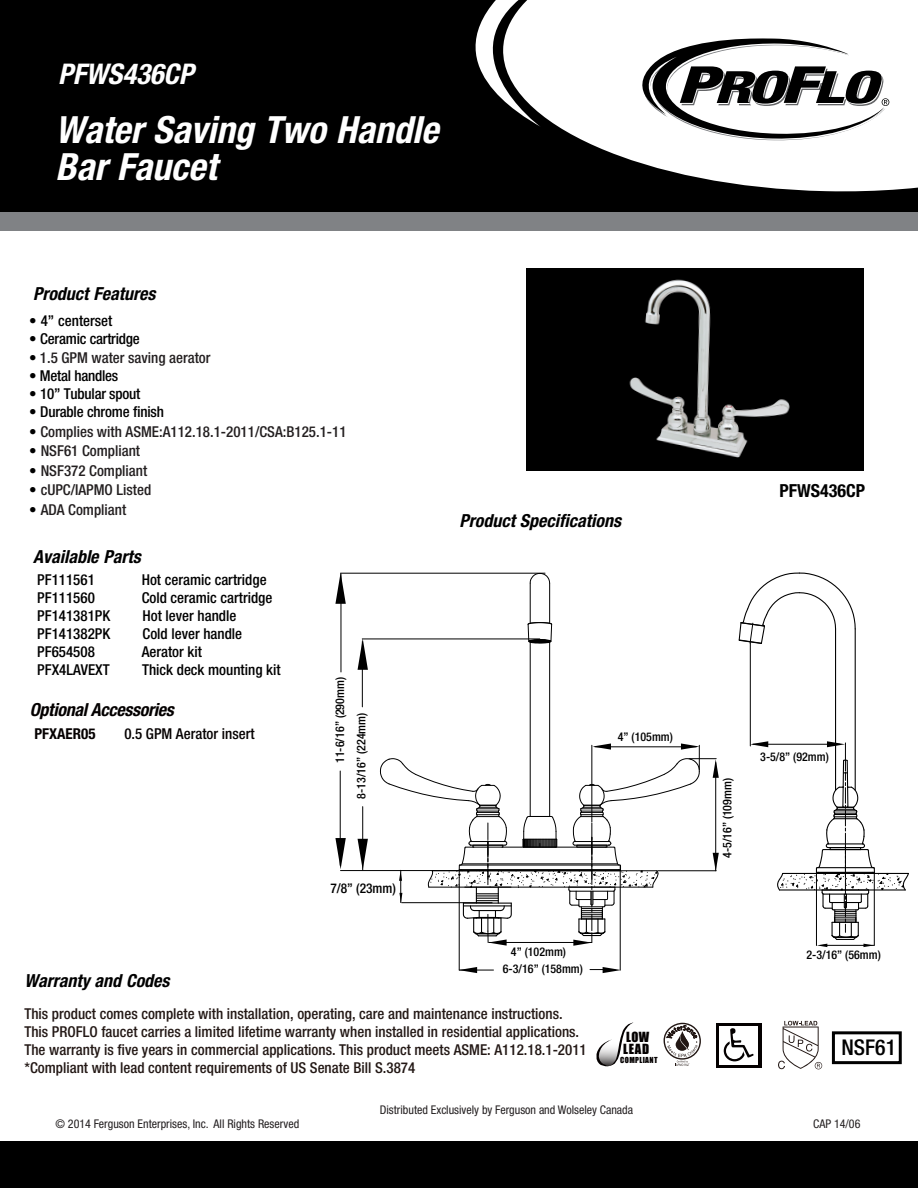
<style>
.page{position:relative;width:918px;height:1188px;background:#fff}
.page>*{position:absolute;margin:0;border:0;box-sizing:border-box;transform-origin:0 0}
.t1{font:italic 700 condensed 37.5px/37.5px "Helvetica Neue LT Std";color:#fff}
.t2{font:italic 700 condensed 28.5px "Helvetica Neue LT Std";color:#fff}
.t3{font:500 condensed 21.75px "Helvetica Neue LT Std";color:#000}
.t4{font:italic 700 condensed 18px "Helvetica Neue LT Std";color:#000}
.t5{font:italic 700 condensed 18px "Helvetica Neue LT Std";letter-spacing:-.015em;color:#040000}
.t6{font:700 condensed 18px "Helvetica Neue LT Std";color:#000}
.t7{font:500 condensed 15px/18px "Helvetica Neue LT Std";color:#231815}
.t8{font:500 condensed 15px "Helvetica Neue LT Std";color:#000}
.t9{font:500 condensed 15px "Helvetica Neue LT Std";color:#231f20}
.t10{font:500 condensed 15px "Helvetica Neue LT Std";color:#050001}
.t11{font:700 condensed 15px "Helvetica Neue LT Std";color:#050001}
.t12{font:500 condensed 13.5px "Helvetica Neue LT Std";color:#000}
.t13{font:12.9px/12.1px "Impact";letter-spacing:.06em;color:#040000}
.t14{font:condensed 12px "Helvetica Neue LT Std";color:#231f20}
.t15{font:500 condensed 12px/21.5px "Helvetica Neue LT Std";color:#000}
.t16{font:7.65px "Impact";letter-spacing:.05em;color:#040000}
.s1{color:#000}
</style>
<div class="page">
<svg style="left:0;top:0;width:918px;height:212px;fill:#000"></svg>
<div style="left:0;top:1142px;width:918px;height:46px;background:#000"></div>
<svg style="left:626px;top:38px;width:263px;height:103px"></svg>
<div style="left:0;top:212px;width:918px;height:18px;background:#808285"></div>
<div style="left:526px;top:269px;width:338px;height:202px;background:#000"></div>
<img style="left:629px;top:279px;width:161px;height:179px">
<hr style="left:835px;top:629px;width:1px;height:161px;background:#000">
<hr style="left:855px;top:629px;width:1px;height:161px;background:#000">
<svg style="left:738px;top:572px;width:118px;height:73px"></svg>
<hr style="left:750px;top:643px;width:1px;height:103px;background:#000">
<svg style="left:750px;top:741px;width:18px;height:6px"></svg>
<hr style="left:753px;top:744px;width:87px;height:1px;background:#000">
<svg style="left:529px;top:573px;width:21px;height:11px"></svg>
<hr style="left:530px;top:642px;width:1px;height:174px;background:#000">
<hr style="left:530px;top:583px;width:1px;height:40px;background:#000">
<hr style="left:549px;top:642px;width:1px;height:174px;background:#000">
<hr style="left:549px;top:583px;width:1px;height:40px;background:#000">
<svg style="left:527px;top:622px;width:26px;height:22px"></svg>
<hr style="left:340px;top:573px;width:205px;height:1px;background:#000">
<svg style="left:335px;top:838px;width:11px;height:31px"></svg>
<hr style="left:340px;top:870px;width:142px;height:1px;background:#000">
<svg style="left:335px;top:573px;width:11px;height:31px"></svg>
<hr style="left:341px;top:574px;width:1px;height:98px;background:#000">
<hr style="left:362px;top:639px;width:178px;height:1px;background:#000">
<hr style="left:340px;top:771px;width:1px;height:94px;background:#000">
<hr style="left:362px;top:807px;width:1px;height:63px;background:#000">
<svg style="left:358px;top:839px;width:10px;height:31px"></svg>
<svg style="left:358px;top:639px;width:10px;height:31px"></svg>
<hr style="left:362px;top:642px;width:1px;height:65px;background:#000">
<hr style="left:459px;top:870px;width:1px;height:100px;background:#000">
<hr style="left:620px;top:866px;width:1px;height:104px;background:#000">
<hr style="left:459px;top:970px;width:35px;height:1px;background:#000">
<svg style="left:459px;top:967px;width:18px;height:6px"></svg>
<svg style="left:590px;top:967px;width:31px;height:6px"></svg>
<svg style="left:777px;top:741px;width:132px;height:206px"></svg>
<svg style="left:380px;top:743px;width:339px;height:203px"></svg>
<svg style="left:596px;top:1022px;width:37px;height:45px"></svg>
<div style="left:716px;top:1023px;width:45px;height:44px;background:#040000"></div>
<div style="left:719px;top:1026px;width:39px;height:38px;background:#fff"></div>
<svg style="left:724px;top:1040px;width:21px;height:21px"></svg>
<svg style="left:726px;top:1042px;width:17px;height:17px"></svg>
<svg style="left:729px;top:1028px;width:25px;height:30px"></svg>
<svg style="left:778px;top:1021px;width:44px;height:48px"></svg>
<svg style="left:664px;top:1023px;width:36px;height:36px"></svg>
<div style="left:663px;top:1023px;width:38px;height:37px;border:1px solid #221714;border-radius:50%"></div>
<svg style="left:666px;top:1022px;width:32px;height:44px"></svg>
<div style="left:832px;top:1031px;width:70px;height:33px;border:3px solid #000"></div>
<h2 class="t2" style="left:58px;top:57px;width:137px">PFWS436CP</h2>
<h1 class="t1" style="left:56px;top:111px;width:385px">Water Saving Two Handle<br>Bar Faucet</h1>
<p class="t4" style="left:33px;top:283px;width:124px">Product Features</p>
<p class="t8" style="left:29px;top:311px;width:85px">• 4” centerset</p>
<p class="t8" style="left:29px;top:329px;width:112px">• Ceramic cartridge</p>
<p class="t9" style="left:29px;top:349px;width:183px"><span class="s1">•</span> 1.5 GPM water saving aerator</p>
<p class="t8" style="left:29px;top:367px;width:91px">• Metal handles</p>
<p class="t8" style="left:29px;top:385px;width:113px">• 10” Tubular spout</p>
<p class="t8" style="left:29px;top:403px;width:136px">• Durable chrome finish</p>
<p class="t9" style="left:29px;top:422px;width:319px"><span class="s1">•</span> Complies with ASME:A112.18.1-2011/CSA:B125.1-11</p>
<p class="t9" style="left:29px;top:442px;width:112px"><span class="s1">•</span> NSF61 Compliant</p>
<p class="t9" style="left:29px;top:461px;width:120px"><span class="s1">•</span> NSF372 Compliant</p>
<p class="t9" style="left:29px;top:481px;width:123px"><span class="s1">•</span> cUPC/IAPMO Listed</p>
<p class="t9" style="left:29px;top:500px;width:99px"><span class="s1">•</span> ADA Compliant</p>
<p class="t4" style="left:33px;top:545px;width:109px">Available Parts</p>
<p class="t8" style="left:37px;top:571px;width:59px">PF111561</p>
<p class="t8" style="left:142px;top:571px;width:126px">Hot ceramic cartridge</p>
<p class="t8" style="left:37px;top:589px;width:59px">PF111560</p>
<p class="t8" style="left:142px;top:589px;width:132px">Cold ceramic cartridge</p>
<p class="t8" style="left:37px;top:607px;width:74px">PF141381PK</p>
<p class="t8" style="left:143px;top:607px;width:95px">Hot lever handle</p>
<p class="t8" style="left:37px;top:625px;width:74px">PF141382PK</p>
<p class="t8" style="left:143px;top:625px;width:101px">Cold lever handle</p>
<p class="t8" style="left:37px;top:643px;width:59px">PF654508</p>
<p class="t8" style="left:142px;top:643px;width:62px">Aerator kit</p>
<p class="t8" style="left:37px;top:661px;width:74px">PFX4LAVEXT</p>
<p class="t8" style="left:142px;top:661px;width:140px">Thick deck mounting kit</p>
<p class="t5" style="left:30px;top:699px;width:146px">Optional Accessories</p>
<p class="t11" style="left:34px;top:724px;width:63px">PFXAER05</p>
<p class="t10" style="left:124px;top:725px;width:132px">0.5 GPM Aerator insert</p>
<p class="t4" style="left:25px;top:970px;width:147px">Warranty and Codes</p>
<p class="t15" style="left:329px;top:799px;width:123px;text-indent:36px;rotate:-90deg">11-6/16” (290mm)<br>8-13/16” (224mm)</p>
<p class="t12" style="left:330px;top:880px;width:67px">7/8” (23mm)</p>
<p class="t4" style="left:459px;top:510px;width:163px">Product Specifications</p>
<p class="t6" style="left:779px;top:479px;width:87px">PFWS436CP</p>
<p class="t15" style="left:618px;top:726px;width:57px">4” (105mm)</p>
<p class="t15" style="left:716px;top:858px;width:82px;rotate:-90deg">4-5/16” (109mm)</p>
<p class="t15" style="left:760px;top:745px;width:70px">3-5/8” (92mm)</p>
<p class="t15" style="left:511px;top:941px;width:57px">4” (102mm)</p>
<p class="t15" style="left:806px;top:943px;width:76px">2-3/16” (56mm)</p>
<p class="t15" style="left:503px;top:958px;width:82px">6-3/16” (158mm)</p>
<p class="t7" style="left:25px;top:1004px;width:564px">This product comes complete with installation, operating, care and maintenance instructions.<br>This PROFLO faucet carries a limited lifetime warranty when installed in residential applications.<br>The warranty is five years in commercial applications. This product meets ASME: A112.18.1-2011 *Compliant with lead content requirements of US Senate Bill S.3874</p>
<p class="t13" style="left:623px;top:1030px;width:28px">LOW<br>LEAD</p>
<p class="t16" style="left:620px;top:1054px;width:39px">COMPLIANT</p>
<p class="t14" style="left:380px;top:1102px;width:255px">Distributed Exclusively by Ferguson and Wolseley Canada</p>
<h3 class="t3" style="left:841px;top:1035px;width:56px">NSF61</h3>
<p class="t14" style="left:56px;top:1117px;width:245px">© 2014 Ferguson Enterprises, Inc. All Rights Reserved</p>
<p class="t14" style="left:813px;top:1117px;width:49px">CAP 14/06</p>
</div>
